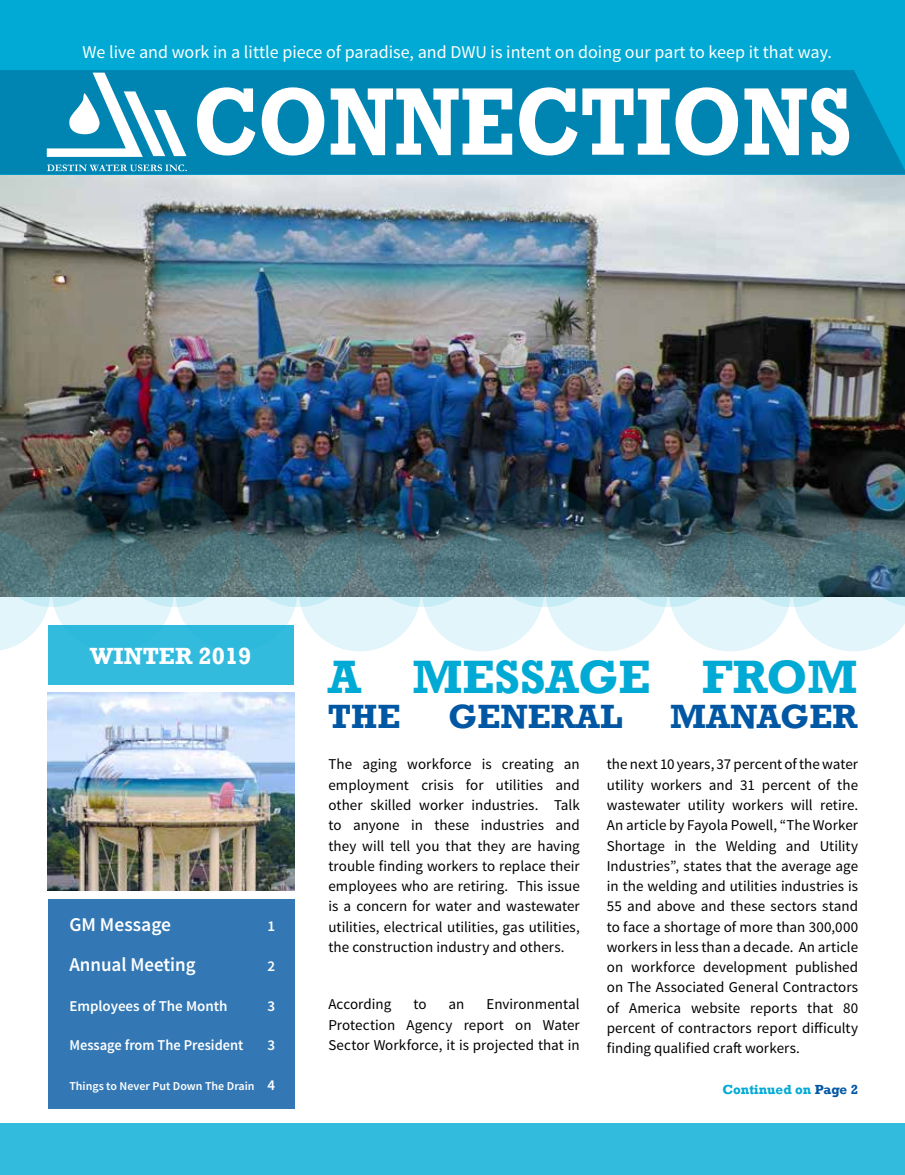
<style>
.page{position:relative;width:905px;height:1175px;background:#fff}
.page>*{position:absolute;margin:0;border:0;box-sizing:border-box;transform-origin:0 0}
.t1{font:700 97.5px "Rockwell";color:#fff;scale:.85 1}
.t2{font:700 48px "Rockwell";color:#00aad5}
.t3{font:700 34.5px "Rockwell";color:#0057a3}
.t4{font:700 24px "Rockwell";color:#fff}
.t5{font:600 19.5px "Source Sans Pro";color:#fff}
.t6{font:18px "Source Sans Pro";color:#fff}
.t7{font:15px/20.2px "Source Sans Pro";letter-spacing:.005em;color:#000;text-align:justify}
.t8{font:600 15px "Source Sans Pro";color:#fff}
.t9{font:600 15px "Source Sans Pro";color:#fff;scale:.96 1}
.t10{font:700 13.5px "Rockwell";color:#00aad5}
.t11{font:600 12px "Source Sans Pro";color:#fff}
.s1{font-size:15px}
.s2{color:#0057a3}
</style>
<div class="page">
<img style="left:0;top:174px;width:904px;height:357px">
<div style="left:0;top:0;width:904px;height:174px;background:#00aad5"></div>
<div style="left:0;top:70px;width:904px;height:104px;background:#0084b2"></div>
<img style="left:48px;top:692px;width:246px;height:198px">
<svg style="left:114px;top:487px;width:122px;height:120px;background:#233d48"></svg>
<svg style="left:237px;top:487px;width:122px;height:120px;background:#2c4653"></svg>
<img style="left:361px;top:487px;width:122px;height:120px;border-radius:50%">
<svg style="left:0;top:487px;width:112px;height:163px;background:#6a8084"></svg>
<svg style="left:52px;top:531px;width:122px;height:120px;background:#7f9fa4"></svg>
<svg style="left:175px;top:531px;width:122px;height:120px;background:#82a1a6"></svg>
<svg style="left:299px;top:531px;width:122px;height:120px;background:#92afb6"></svg>
<svg style="left:484px;top:487px;width:122px;height:120px;background:#344a55"></svg>
<svg style="left:607px;top:487px;width:122px;height:120px;background:#2b4653"></svg>
<svg style="left:731px;top:487px;width:122px;height:120px;background:#3a5259"></svg>
<svg style="left:422px;top:531px;width:122px;height:120px;background:#90adb4"></svg>
<svg style="left:545px;top:531px;width:122px;height:120px;background:#97b4bb"></svg>
<svg style="left:669px;top:531px;width:122px;height:120px;background:#92afb6"></svg>
<svg style="left:792px;top:487px;width:112px;height:164px;background:#748e95"></svg>
<div style="left:48px;top:625px;width:245px;height:60px;background:#3bd"></div>
<div style="left:48px;top:899px;width:246px;height:210px;background:#3378b5"></div>
<div style="left:0;top:1123px;width:904px;height:51px;background:#3bd"></div>
<svg style="left:47px;top:73px;width:139px;height:84px;background:#53accb"></svg>
<svg style="left:47px;top:164px;width:140px;height:7px"></svg>
<p class="t6" style="left:82px;top:41px;width:751px">We live and work in a little piece of paradise, and DWU is intent on doing our part to keep it that way.</p>
<h1 class="t1" style="left:193px;top:63px;width:776px">CONNECTIONS</h1>
<h3 class="t4" style="left:90px;top:641px;width:163px">WINTER 2019</h3>
<h3 class="t5" style="left:69px;top:912px;width:103px">GM Message</h3>
<p class="t8" style="left:267px;top:916px;width:9px">1</p>
<h3 class="t5" style="left:69px;top:952px;width:128px">Annual Meeting</h3>
<p class="t8" style="left:267px;top:956px;width:9px">2</p>
<p class="t8" style="left:69px;top:996px;width:160px">Employees of The Month</p>
<p class="t8" style="left:267px;top:996px;width:9px">3</p>
<p class="t9" style="left:69px;top:1035px;width:183px">Message from The President</p>
<p class="t8" style="left:267px;top:1035px;width:9px">3</p>
<p class="t11" style="left:69px;top:1078px;width:207px">Things to Never Put Down The Drain <span class="s1">4</span></p>
<h2 class="t2" style="left:328px;top:648px;width:531px">A MESSAGE FROM</h2>
<h3 class="t3" style="left:328px;top:695px;width:74px">THE</h3>
<h3 class="t3" style="left:448px;top:695px;width:175px">GENERAL</h3>
<h3 class="t3" style="left:670px;top:695px;width:189px">MANAGER</h3>
<p class="t7" style="left:328px;top:754px;width:253px">The aging workforce is creating an employment crisis for utilities and other skilled worker industries. Talk to anyone in these industries and they will tell you that they are having trouble finding workers to replace their employees who are retiring. This issue is a concern for water and wastewater utilities, electrical utilities, gas utilities, the construction industry and others.</p>
<p class="t7" style="left:328px;top:994px;width:64px">According</p>
<p class="t7" style="left:413px;top:994px;width:15px">to</p>
<p class="t7" style="left:448px;top:994px;width:17px">an</p>
<p class="t7" style="left:328px;top:994px;width:253px;text-indent:158px">Environmental Protection Agency report on Water Sector Workforce, it is projected that in</p>
<p class="t7" style="left:606px;top:754px;width:253px">the next 10 years, 37 percent of the water utility workers and 31 percent of the wastewater utility workers will retire.<br>An article by Fayola Powell, “The Worker Shortage in the Welding and Utility Industries”, states that the average age in the welding and utilities industries is 55 and above and these sectors stand to face a shortage of more than 300,000 workers in less than a decade. An article on workforce development published on The Associated General Contractors of America website reports that 80 percent of contractors report difficulty finding qualified craft workers.</p>
<p class="t10" style="left:722px;top:1080px;width:137px">Continued on <span class="s2">Page 2</span></p>
</div>
